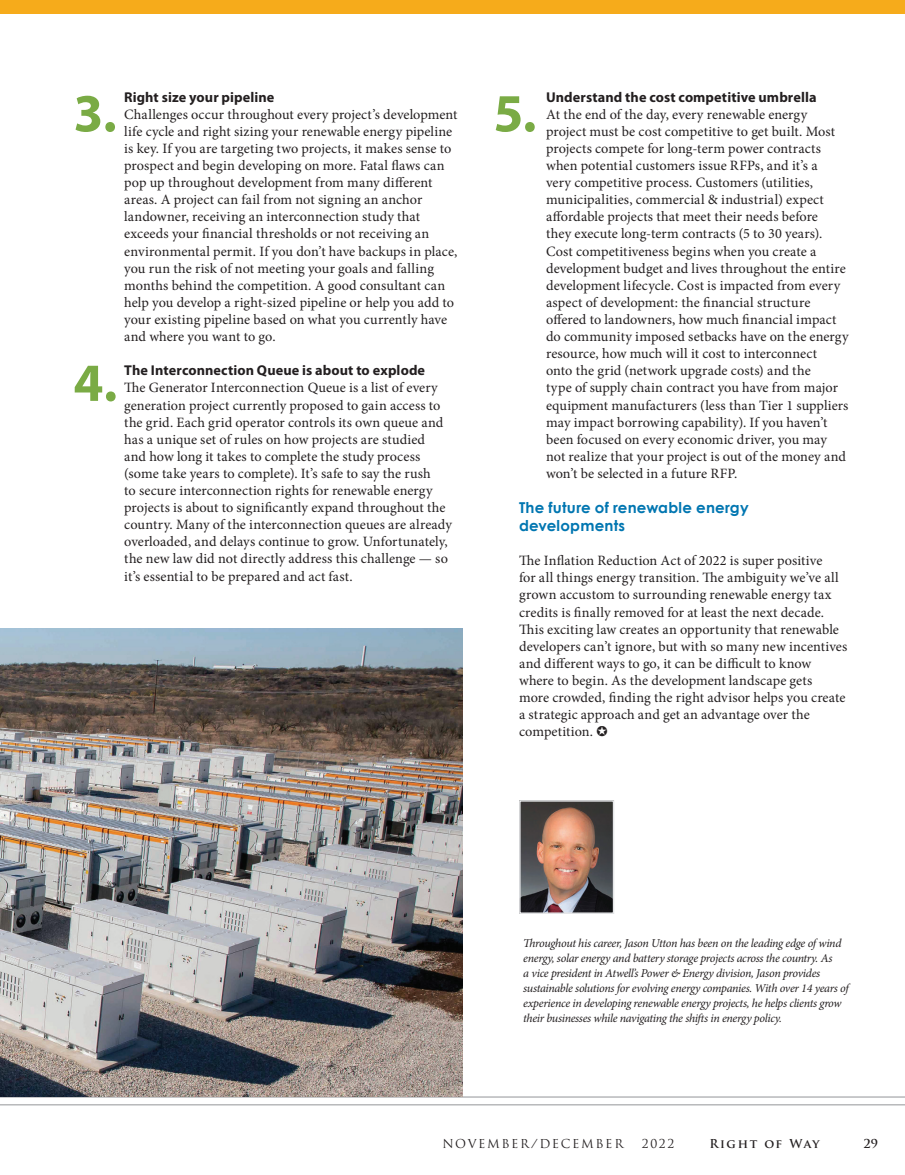
<style>
.page{position:relative;width:905px;height:1175px;background:#fff}
.page>*{position:absolute;margin:0;border:0;box-sizing:border-box;transform-origin:0 0}
.t1{font:700 54px "Myriad Pro";color:#7aab45}
.t2{font:700 15px/18px "Century Gothic";letter-spacing:.015em;color:#0076b1}
.t3{font:14.25px/17.1px "Minion Pro";letter-spacing:.005em;color:#231f20}
.t4{font:700 14.25px "Myriad Pro";letter-spacing:.005em;color:#231f20}
.t5{font:italic 12px/15px "Minion Pro";letter-spacing:-.025em;color:#231f20}
.t6{font:12px "Trajan Pro";letter-spacing:.14em;color:#231f20}
.t7{font:700 12px "Trajan Pro";letter-spacing:.12em;color:#231f20}
</style>
<div class="page">
<img style="left:522px;top:803px;width:89px;height:108px">
<div style="left:519px;top:800px;width:95px;height:114px;border:2px solid #e6e7e9"></div>
<hr style="left:0;top:1104px;width:904px;height:1px;background:#939598">
<hr style="left:0;top:1096px;width:904px;height:1px;background:#939598">
<img style="left:0;top:628px;width:462px;height:468px">
<div style="left:0;top:0;width:904px;height:14px;background:#f6ab1b"></div>
<p class="t4" style="left:124px;top:87px;width:152px">Right size your pipeline</p>
<p class="t3" style="left:124px;top:106px;width:335px">Challenges occur throughout every project’s development life cycle and right sizing your renewable energy pipeline is key. If you are targeting two projects, it makes sense to prospect and begin developing on more. Fatal flaws can pop up throughout development from many different areas. A project can fail from not signing an anchor landowner, receiving an interconnection study that exceeds your financial thresholds or not receiving an environmental permit. If you don’t have backups in place, you run the risk of not meeting your goals and falling months behind the competition. A good consultant can help you develop a right-sized pipeline or help you add to your existing pipeline based on what you currently have and where you want to go.</p>
<p class="t4" style="left:124px;top:361px;width:302px">The Interconnection Queue is about to explode</p>
<p class="t3" style="left:124px;top:379px;width:329px">The Generator Interconnection Queue is a list of every generation project currently proposed to gain access to the grid. Each grid operator controls its own queue and has a unique set of rules on how projects are studied<br>and how long it takes to complete the study process (some take years to complete). It’s safe to say the rush<br>to secure interconnection rights for renewable energy projects is about to significantly expand throughout the country. Many of the interconnection queues are already overloaded, and delays continue to grow. Unfortunately, the new law did not directly address this challenge — so it’s essential to be prepared and act fast.</p>
<p class="t4" style="left:546px;top:87px;width:272px">Understand the cost competitive umbrella</p>
<p class="t3" style="left:546px;top:106px;width:304px">At the end of the day, every renewable energy project must be cost competitive to get built. Most projects compete for long-term power contracts when potential customers issue RFPs, and it’s a<br>very competitive process. Customers (utilities, municipalities, commercial &amp; industrial) expect affordable projects that meet their needs before<br>they execute long-term contracts (5 to 30 years).<br>Cost competitiveness begins when you create a development budget and lives throughout the entire development lifecycle. Cost is impacted from every aspect of development: the financial structure offered to landowners, how much financial impact do community imposed setbacks have on the energy resource, how much will it cost to interconnect<br>onto the grid (network upgrade costs) and the<br>type of supply chain contract you have from major equipment manufacturers (less than Tier 1 suppliers may impact borrowing capability). If you haven’t been focused on every economic driver, you may not realize that your project is out of the money and won’t be selected in a future RFP.</p>
<p class="t2" style="left:519px;top:498px;width:231px">The future of renewable energy developments</p>
<p class="t3" style="left:519px;top:552px;width:330px">The Inflation Reduction Act of 2022 is super positive<br>for all things energy transition. The ambiguity we’ve all grown accustom to surrounding renewable energy tax credits is finally removed for at least the next decade.<br>This exciting law creates an opportunity that renewable developers can’t ignore, but with so many new incentives and different ways to go, it can be difficult to know where to begin. As the development landscape gets<br>more crowded, finding the right advisor helps you create a strategic approach and get an advantage over the competition.</p>
<p class="t1" style="left:73px;top:78px;width:45px">3.</p>
<p class="t1" style="left:493px;top:78px;width:44px">5.</p>
<p class="t1" style="left:73px;top:347px;width:45px">4.</p>
<p class="t5" style="left:523px;top:935px;width:327px">Throughout his career, Jason Utton has been on the leading edge of wind energy, solar energy and battery storage projects across the country. As<br>a vice president in Atwell’s Power &amp; Energy division, Jason provides sustainable solutions for evolving energy companies. With over 14 years of experience in developing renewable energy projects, he helps clients grow their businesses while navigating the shifts in energy policy.</p>
<p class="t6" style="left:442px;top:1136px;width:182px">NOVEMBER/DECEMBER</p>
<p class="t6" style="left:641px;top:1136px;width:34px">2022</p>
<p class="t7" style="left:709px;top:1136px;width:112px">Right of Way</p>
<p class="t7" style="left:863px;top:1136px;width:16px">29</p>
</div>
